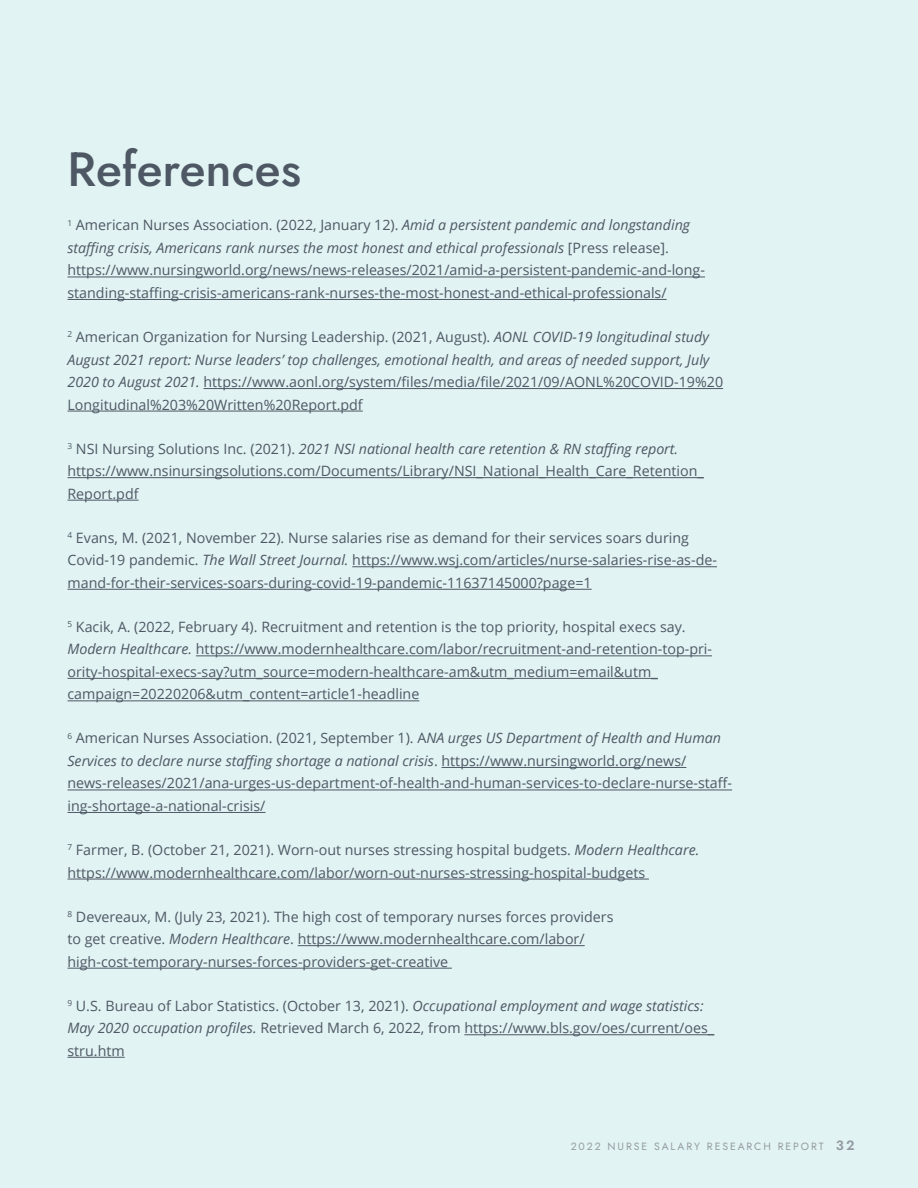
<style>
.page{position:relative;width:918px;height:1188px;background:#e1f3f2}
.page>*{position:absolute;margin:0;border:0;box-sizing:border-box;transform-origin:0 0}
.t1{font:500 48px "Jost";color:#4e5865}
.t2{font:14.25px/22.5px "Open Sans";color:#4e5865}
.t3{font:10.5px "Jost";letter-spacing:.18em;color:#959ba3}
.s1{font-style:italic}
.s2{font-weight:600;font-size:13.5px}
</style>
<div class="page">
<hr style="left:68px;top:277px;width:637px;height:1px;background:#4e5865">
<hr style="left:68px;top:299px;width:599px;height:1px;background:#4e5865">
<hr style="left:204px;top:388px;width:519px;height:1px;background:#4e5865">
<hr style="left:68px;top:411px;width:295px;height:1px;background:#4e5865">
<hr style="left:68px;top:477px;width:636px;height:1px;background:#4e5865">
<hr style="left:68px;top:500px;width:71px;height:1px;background:#4e5865">
<hr style="left:352px;top:566px;width:365px;height:1px;background:#4e5865">
<hr style="left:68px;top:589px;width:524px;height:1px;background:#4e5865">
<hr style="left:196px;top:656px;width:516px;height:1px;background:#4e5865">
<hr style="left:68px;top:678px;width:590px;height:1px;background:#4e5865">
<hr style="left:68px;top:701px;width:351px;height:1px;background:#4e5865">
<hr style="left:442px;top:767px;width:244px;height:1px;background:#4e5865">
<hr style="left:68px;top:790px;width:664px;height:1px;background:#4e5865">
<hr style="left:68px;top:812px;width:197px;height:1px;background:#4e5865">
<hr style="left:68px;top:879px;width:581px;height:1px;background:#4e5865">
<hr style="left:298px;top:945px;width:287px;height:1px;background:#4e5865">
<hr style="left:68px;top:968px;width:384px;height:1px;background:#4e5865">
<hr style="left:464px;top:1034px;width:250px;height:1px;background:#4e5865">
<hr style="left:68px;top:1057px;width:57px;height:1px;background:#4e5865">
<h1 class="t1" style="left:68px;top:147px;width:235px">References</h1>
<p class="t2" style="left:68px;top:215px;width:639px"><sup>1</sup> American Nurses Association. (2022, January 12). <span class="s1">Amid a persistent pandemic and longstanding staffing crisis, Americans rank nurses the most honest and ethical professionals</span> [Press release]. https://www.nursingworld.org/news/news-releases/2021/amid-a-persistent-pandemic-and-long&shy;standing-staffing-crisis-americans-rank-nurses-the-most-honest-and-ethical-professionals/</p>
<p class="t2" style="left:68px;top:327px;width:657px"><sup>2</sup> American Organization for Nursing Leadership. (2021, August). <span class="s1">AONL COVID-19 longitudinal study August 2021 report: Nurse leaders’ top challenges, emotional health, and areas of needed support, July 2020 to August 2021.</span> https://www.aonl.org/system/files/media/file/2021/09/AONL%20COVID-19%20<br>Longitudinal%203%20Written%20Report.pdf</p>
<p class="t2" style="left:68px;top:439px;width:638px"><sup>3</sup> NSI Nursing Solutions Inc. (2021). <span class="s1">2021 NSI national health care retention &amp; RN staffing report. </span>https://www.nsinursingsolutions.com/Documents/Library/NSI_National_Health_Care_Retention_<br>Report.pdf</p>
<p class="t2" style="left:68px;top:528px;width:651px"><sup>4</sup> Evans, M. (2021, November 22). Nurse salaries rise as demand for their services soars during<br>Covid-19 pandemic. <span class="s1">The Wall Street Journal.</span> https://www.wsj.com/articles/nurse-salaries-rise-as-de&shy;mand-for-their-services-soars-during-covid-19-pandemic-11637145000?page=1</p>
<p class="t2" style="left:68px;top:617px;width:646px"><sup>5</sup> Kacik, A. (2022, February 4). Recruitment and retention is the top priority, hospital execs say.<br><span class="s1">Modern Healthcare.</span> https://www.modernhealthcare.com/labor/recruitment-and-retention-top-pri&shy;ority-hospital-execs-say?utm_source=modern-healthcare-am&amp;utm_medium=email&amp;utm_ campaign=20220206&amp;utm_content=article1-headline</p>
<p class="t2" style="left:68px;top:728px;width:666px"><sup>6</sup> American Nurses Association. (2021, September 1). A<span class="s1">NA urges US Department of Health and Human Services to declare nurse staffing shortage a national crisis</span>. https://www.nursingworld.org/news/ news-releases/2021/ana-urges-us-department-of-health-and-human-services-to-declare-nurse-staff&shy;ing-shortage-a-national-crisis/</p>
<p class="t2" style="left:68px;top:838px;width:633px"><sup>7</sup> Farmer, B. (October 21, 2021). Worn-out nurses stressing hospital budgets. <span class="s1">Modern Healthcare. </span>https://www.modernhealthcare.com/labor/worn-out-nurses-stressing-hospital-budgets</p>
<p class="t2" style="left:68px;top:907px;width:548px"><sup>8</sup> Devereaux, M. (July 23, 2021). The high cost of temporary nurses forces providers to get creative. <span class="s1">Modern Healthcare</span>. https://www.modernhealthcare.com/labor/ high-cost-temporary-nurses-forces-providers-get-creative</p>
<p class="t2" style="left:68px;top:994px;width:648px"><sup>9</sup> U.S. Bureau of Labor Statistics. (October 13, 2021). <span class="s1">Occupational employment and wage statistics:<br>May 2020 occupation profiles.</span> Retrieved March 6, 2022, from https://www.bls.gov/oes/current/oes_ stru.htm</p>
<p class="t3" style="left:571px;top:1142px;width:286px">2022 NURSE SALARY RESEARCH REPORT <span class="s2">32</span></p>
</div>
